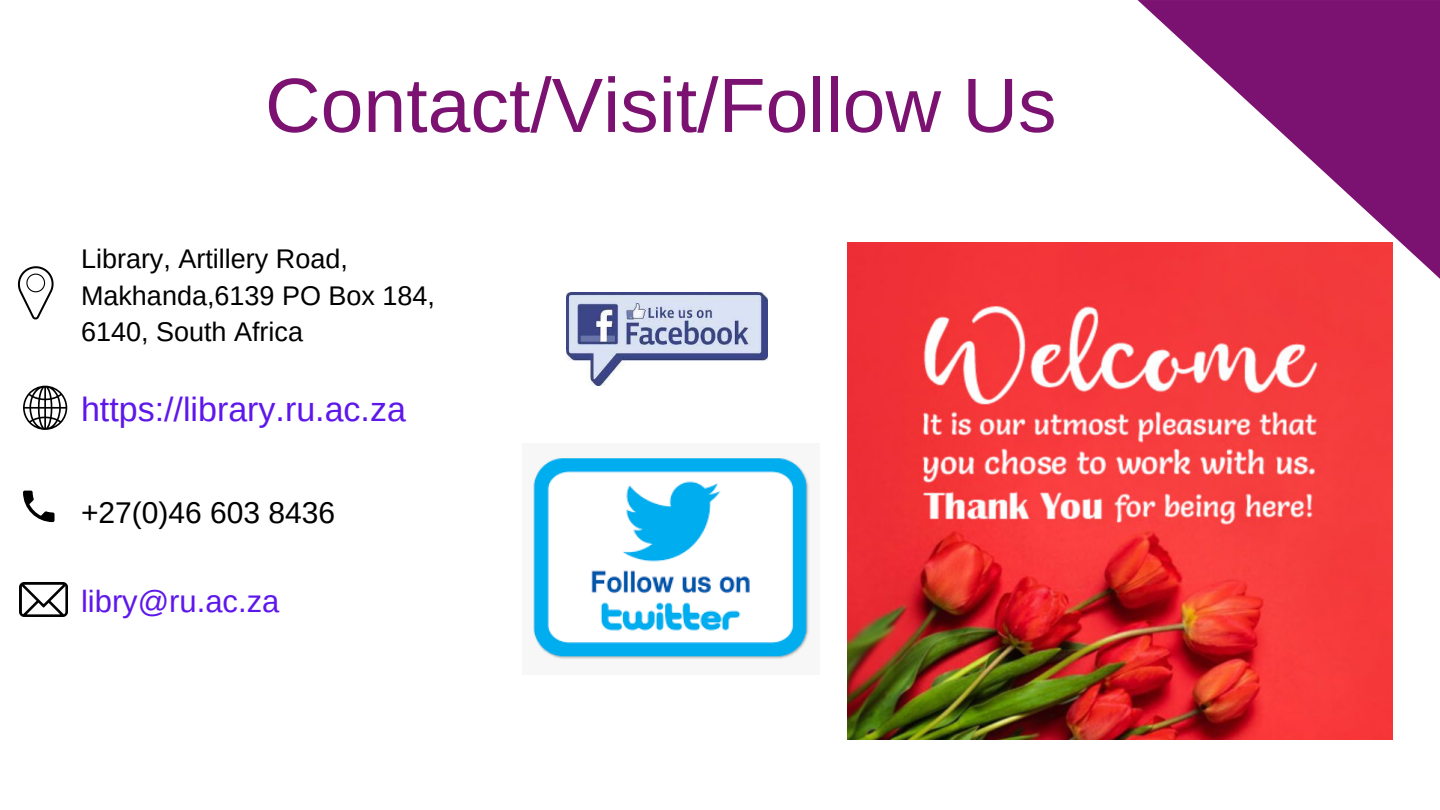
<style>
.page{position:relative;width:1440px;height:810px;background:#fff}
.page>*{position:absolute;margin:0;border:0;box-sizing:border-box;transform-origin:0 0}
.t1{font:77px "Arimo";color:#7b1271}
.t2{font:34px "Arimo";color:#5e17eb}
.t3{font:31px "Arimo";color:#5e17eb}
.t4{font:30px "Arimo";color:#000}
.t5{font:27px/36.8px "Arimo";color:#000}
</style>
<div class="page">
<svg style="left:1138px;top:0;width:302px;height:279px;fill:#7b1271"></svg>
<svg style="left:23px;top:386px;width:44px;height:44px"></svg>
<svg style="left:23px;top:491px;width:32px;height:31px"></svg>
<svg style="left:18px;top:266px;width:36px;height:53px"></svg>
<img style="left:847px;top:243px;width:546px;height:496px">
<img style="left:567px;top:293px;width:200px;height:93px">
<img style="left:532px;top:457px;width:278px;height:203px">
<img style="left:20px;top:583px;width:47px;height:33px">
<p class="t1" style="left:265px;top:62px;width:793px">Contact/Visit/Follow Us</p>
<p class="t5" style="left:81px;top:240px;width:356px">Library, Artillery Road,<br>Makhanda,6139 PO Box 184,<br>6140, South Africa</p>
<p class="t2" style="left:81px;top:390px;width:326px">https://library.ru.ac.za</p>
<p class="t4" style="left:81px;top:496px;width:256px">+27(0)46 603 8436</p>
<p class="t3" style="left:81px;top:584px;width:200px">libry@ru.ac.za</p>
</div>
